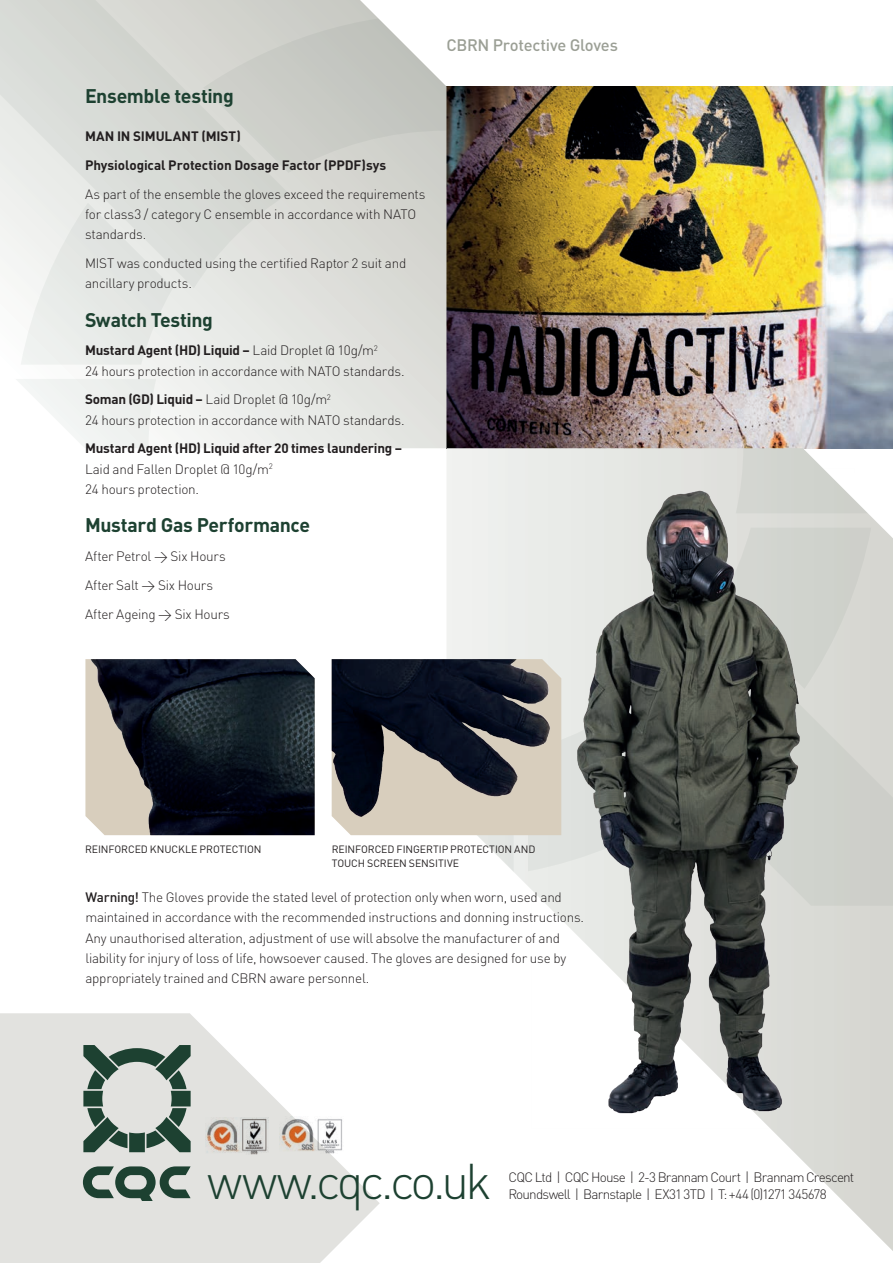
<style>
.page{position:relative;width:893px;height:1263px;background:#fff}
.page>*{position:absolute;margin:0;border:0;box-sizing:border-box;transform-origin:0 0}
.t1{font:300 49.5px "DIN";letter-spacing:-.075em;color:#1d4131}
.BACK_PAGE_header{font:700 19.5px "DIN";letter-spacing:-.02em;color:#1d4131}
.BACK_PAGE_product_he{font:500 16.5px "DIN";letter-spacing:-.02em;color:#9b9f95}
.Body{font:300 13.5px/20.2px "DIN";letter-spacing:-.02em;color:#231f20}
.Body-2{font:700 13.5px/20.2px "DIN";letter-spacing:-.015em;color:#231f20}
.Body-3{font:300 13.5px "DIN";letter-spacing:-.055em;color:#231f20}
.Body-4{font:300 13.5px "DIN";letter-spacing:-.06em;color:#231f20}
.SPECS_Subhead{font:700 13.5px "DIN";letter-spacing:-.005em;color:#231f20}
.BACK_PAGE_header-2{font:700 13.5px "DIN";letter-spacing:-.005em;color:#231f20}
.Captions{font:10.5px/13.5px "DIN";letter-spacing:-.005em;color:#231f20}
.s1{font-weight:700}
.s2{font-weight:300}
.s3{font-weight:500}
</style>
<div class="page">
<svg style="left:0;top:1013px;width:380px;height:250px;fill:#e2e2df"></svg>
<img style="left:446px;top:86px;width:447px;height:362px">
<svg style="left:771px;top:906px;width:122px;height:345px"></svg>
<svg style="left:446px;top:448px;width:447px;height:458px"></svg>
<svg style="left:0;top:0;width:446px;height:448px;background:#dedfdb"></svg>
<img style="left:85px;top:659px;width:230px;height:176px">
<svg style="left:83px;top:1045px;width:108px;height:107px;background:#899991"></svg>
<svg style="left:83px;top:1166px;width:108px;height:34px;background:#7c8e85"></svg>
<img style="left:280px;top:1116px;width:64px;height:38px">
<img style="left:205px;top:1117px;width:63px;height:37px">
<svg style="left:345px;top:829px;width:187px;height:6px"></svg>
<img style="left:332px;top:659px;width:200px;height:170px">
<img style="left:532px;top:469px;width:322px;height:660px">
<p class="BACK_PAGE_header" style="left:85px;top:83px;width:150px">Ensemble testing</p>
<p class="BACK_PAGE_header-2" style="left:85px;top:127px;width:157px">MAN IN SIMULANT (MIST)</p>
<p class="SPECS_Subhead" style="left:85px;top:156px;width:303px">Physiological Protection Dosage Factor (PPDF)sys</p>
<p class="Body" style="left:85px;top:183px;width:342px">As part of the ensemble the gloves exceed the requirements for class3 / category C ensemble in accordance with NATO standards.</p>
<p class="Body" style="left:85px;top:253px;width:323px">MIST was conducted using the certified Raptor 2 suit and ancillary products.</p>
<p class="BACK_PAGE_header" style="left:85px;top:307px;width:130px">Swatch Testing</p>
<p class="Body" style="left:85px;top:340px;width:321px"><span class="s1">Mustard Agent (HD) Liquid –</span> Laid Droplet @ 10g/m<sup>2<br></sup>24 hours protection in accordance with NATO standards.</p>
<p class="Body" style="left:85px;top:389px;width:321px"><span class="s1">Soman (GD) Liquid –</span> Laid Droplet @ 10g/m<sup>2<br></sup>24 hours protection in accordance with NATO standards.</p>
<p class="Body-2" style="left:85px;top:438px;width:319px">Mustard Agent (HD) Liquid after 20 times laundering –<br><span class="s2">Laid and Fallen Droplet @ 10g/m</span><sup>2<br></sup><span class="s2">24 hours protection.</span></p>
<p class="BACK_PAGE_header" style="left:85px;top:513px;width:226px">Mustard Gas Performance</p>
<p class="Body" style="left:85px;top:546px;width:142px">After Petrol &gt; Six Hours</p>
<p class="Body" style="left:85px;top:575px;width:130px">After Salt &gt; Six Hours</p>
<p class="Body" style="left:85px;top:603px;width:146px">After Ageing &gt; Six Hours</p>
<p class="BACK_PAGE_product_he" style="left:446px;top:34px;width:173px">CBRN Protective Gloves</p>
<p class="Captions" style="left:85px;top:842px;width:178px">REINFORCED KNUCKLE PROTECTION</p>
<p class="Captions" style="left:332px;top:842px;width:205px">REINFORCED FINGERTIP PROTECTION AND<br>TOUCH SCREEN SENSITIVE</p>
<p class="Body" style="left:85px;top:887px;width:500px"><span class="s3">Warning!</span> The Gloves provide the stated level of protection only when worn, used and maintained in accordance with the recommended instructions and donning instructions.<br>Any unauthorised alteration, adjustment of use will absolve the manufacturer of and liability for injury of loss of life, howsoever caused. The gloves are designed for use by appropriately trained and CBRN aware personnel.</p>
<p class="t1" style="left:207px;top:1150px;width:286px">www.cqc.co.uk</p>
<p class="Body-4" style="left:508px;top:1169px;width:347px">CQC Ltd | CQC House | 2-3 Brannam Court | Brannam Crescent</p>
<p class="Body-3" style="left:508px;top:1185px;width:320px">Roundswell | Barnstaple | EX31 3TD | T: +44 (0)1271 345678</p>
</div>
